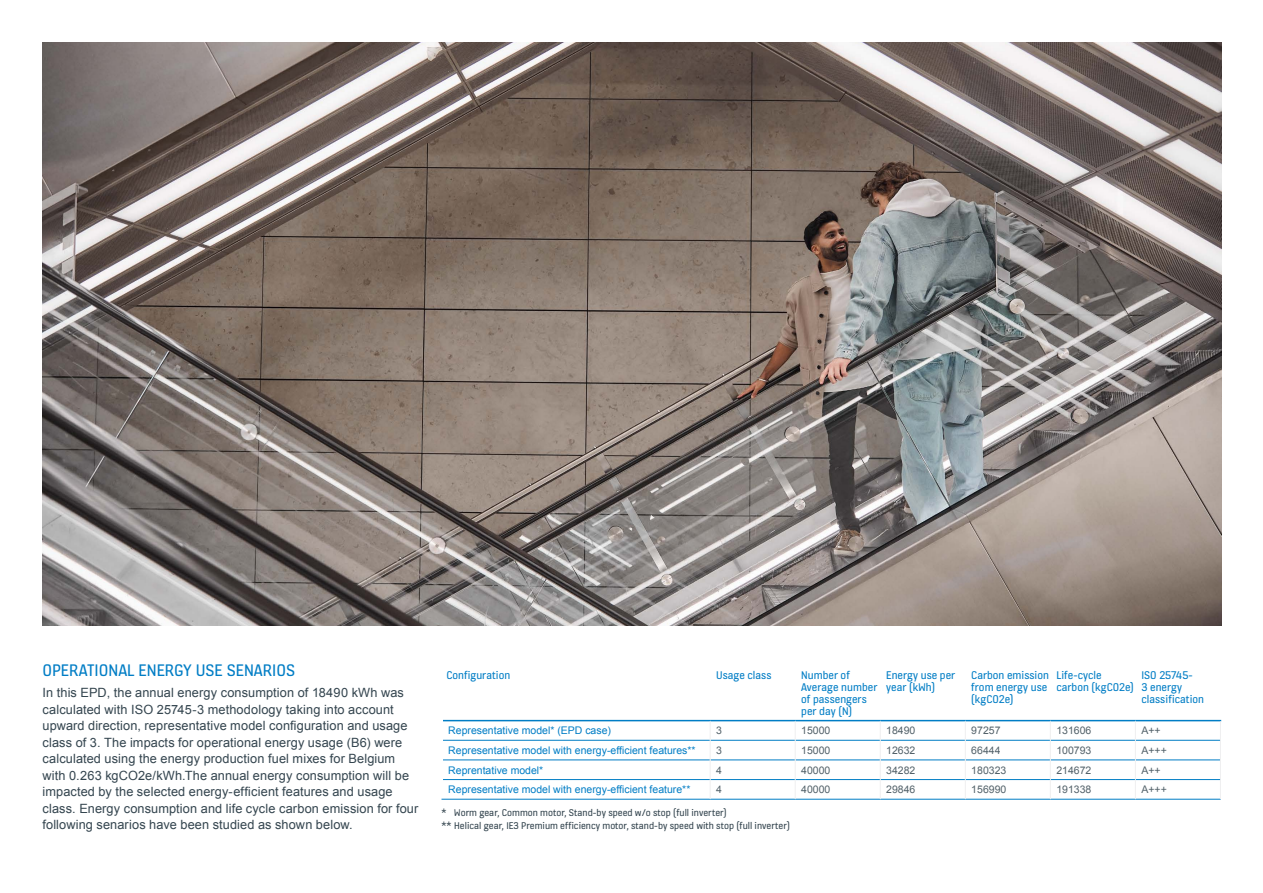
<style>
.page{position:relative;width:1263px;height:893px;background:#fff}
.page>*{position:absolute;margin:0;border:0;box-sizing:border-box;transform-origin:0 0}
.t1{font:18px "KONE Information";color:#007dc5}
.t2{font:12.75px/16.5px "Arial";letter-spacing:.01em;color:#34454f}
.t3{font:12px/12px "KONE Information";color:#007dc5}
.t4{font:10.5px "Arial";color:#007dc5}
.t5{font:10.5px/13.5px "KONE Information";color:#34454f}
.t6{font:10.5px "Arial";color:#526169}
</style>
<div class="page">
<hr style="left:443px;top:720px;width:267px;height:1px;background:#007dc5">
<hr style="left:710px;top:720px;width:85px;height:1px;background:#007dc5">
<hr style="left:795px;top:720px;width:85px;height:1px;background:#007dc5">
<hr style="left:880px;top:720px;width:85px;height:1px;background:#007dc5">
<hr style="left:965px;top:720px;width:85px;height:1px;background:#007dc5">
<hr style="left:1050px;top:720px;width:85px;height:1px;background:#007dc5">
<hr style="left:1135px;top:720px;width:86px;height:1px;background:#007dc5">
<hr style="left:443px;top:740px;width:267px;height:1px;background:#007dc5">
<hr style="left:443px;top:760px;width:267px;height:1px;background:#007dc5">
<hr style="left:443px;top:779px;width:267px;height:1px;background:#007dc5">
<hr style="left:441px;top:799px;width:269px;height:1px;background:#007dc5">
<hr style="left:710px;top:740px;width:85px;height:1px;background:#007dc5">
<hr style="left:795px;top:740px;width:85px;height:1px;background:#007dc5">
<hr style="left:880px;top:740px;width:85px;height:1px;background:#007dc5">
<hr style="left:965px;top:740px;width:85px;height:1px;background:#007dc5">
<hr style="left:1050px;top:740px;width:85px;height:1px;background:#007dc5">
<hr style="left:1135px;top:740px;width:85px;height:1px;background:#007dc5">
<hr style="left:710px;top:760px;width:85px;height:1px;background:#007dc5">
<hr style="left:795px;top:760px;width:85px;height:1px;background:#007dc5">
<hr style="left:880px;top:760px;width:85px;height:1px;background:#007dc5">
<hr style="left:965px;top:760px;width:85px;height:1px;background:#007dc5">
<hr style="left:1050px;top:760px;width:85px;height:1px;background:#007dc5">
<hr style="left:1135px;top:760px;width:85px;height:1px;background:#007dc5">
<hr style="left:710px;top:779px;width:85px;height:1px;background:#007dc5">
<hr style="left:795px;top:779px;width:85px;height:1px;background:#007dc5">
<hr style="left:880px;top:779px;width:85px;height:1px;background:#007dc5">
<hr style="left:965px;top:779px;width:85px;height:1px;background:#007dc5">
<hr style="left:1050px;top:779px;width:85px;height:1px;background:#007dc5">
<hr style="left:1135px;top:779px;width:85px;height:1px;background:#007dc5">
<hr style="left:710px;top:799px;width:85px;height:1px;background:#007dc5">
<hr style="left:795px;top:799px;width:85px;height:1px;background:#007dc5">
<hr style="left:880px;top:799px;width:85px;height:1px;background:#007dc5">
<hr style="left:965px;top:799px;width:85px;height:1px;background:#007dc5">
<hr style="left:1050px;top:799px;width:85px;height:1px;background:#007dc5">
<hr style="left:1135px;top:799px;width:86px;height:1px;background:#007dc5">
<svg style="left:710px;top:721px;width:1px;height:78px"></svg>
<svg style="left:795px;top:721px;width:1px;height:78px"></svg>
<svg style="left:880px;top:721px;width:1px;height:78px"></svg>
<svg style="left:965px;top:721px;width:1px;height:78px"></svg>
<svg style="left:1050px;top:721px;width:1px;height:78px"></svg>
<svg style="left:1135px;top:721px;width:1px;height:78px"></svg>
<svg style="left:1220px;top:721px;width:1px;height:78px"></svg>
<img style="left:43px;top:43px;width:1178px;height:582px">
<h1 class="t1" style="left:43px;top:658px;width:254px">OPERATIONAL ENERGY USE SENARIOS</h1>
<p class="t2" style="left:43px;top:685px;width:377px">In this EPD, the annual energy consumption of 18490 kWh was calculated with ISO 25745-3 methodology taking into account upward direction, representative model configuration and usage class of 3. The impacts for operational energy usage (B6) were calculated using the energy production fuel mixes for Belgium with 0.263 kgCO2e/kWh.The annual energy consumption will be impacted by the selected energy-efficient features and usage class. Energy consumption and life cycle carbon emission for four following senarios have been studied as shown below.</p>
<p class="t3" style="left:446px;top:669px;width:65px">Configuration</p>
<p class="t3" style="left:716px;top:669px;width:57px">Usage class</p>
<p class="t3" style="left:801px;top:669px;width:78px">Number of<br>Average number of passengers per day (N)</p>
<p class="t3" style="left:886px;top:669px;width:71px">Energy use per year (kWh)</p>
<p class="t3" style="left:971px;top:669px;width:79px">Carbon emission from energy use (kgCO2e)</p>
<p class="t3" style="left:1056px;top:669px;width:79px">Life-cycle carbon (kgCO2e)</p>
<p class="t3" style="left:1141px;top:669px;width:64px">ISO 25745-<br>3 energy classification</p>
<p class="t4" style="left:448px;top:724px;width:164px">Representative model* (EPD case)</p>
<p class="t6" style="left:716px;top:724px;width:7px">3</p>
<p class="t6" style="left:801px;top:724px;width:31px">15000</p>
<p class="t6" style="left:886px;top:724px;width:31px">18490</p>
<p class="t6" style="left:971px;top:724px;width:31px">97257</p>
<p class="t6" style="left:1056px;top:724px;width:37px">131606</p>
<p class="t6" style="left:1141px;top:724px;width:21px">A++</p>
<p class="t4" style="left:448px;top:743px;width:249px">Representative model with energy-efficient features**</p>
<p class="t6" style="left:716px;top:743px;width:7px">3</p>
<p class="t6" style="left:801px;top:743px;width:31px">15000</p>
<p class="t6" style="left:886px;top:743px;width:31px">12632</p>
<p class="t6" style="left:971px;top:743px;width:31px">66444</p>
<p class="t6" style="left:1056px;top:743px;width:37px">100793</p>
<p class="t6" style="left:1141px;top:743px;width:27px">A+++</p>
<p class="t4" style="left:448px;top:763px;width:97px">Reprentative model*</p>
<p class="t6" style="left:716px;top:763px;width:7px">4</p>
<p class="t6" style="left:801px;top:763px;width:31px">40000</p>
<p class="t6" style="left:886px;top:763px;width:31px">34282</p>
<p class="t6" style="left:971px;top:763px;width:37px">180323</p>
<p class="t6" style="left:1056px;top:763px;width:37px">214672</p>
<p class="t6" style="left:1141px;top:763px;width:21px">A++</p>
<p class="t4" style="left:448px;top:783px;width:244px">Representative model with energy-efficient feature**</p>
<p class="t6" style="left:716px;top:783px;width:7px">4</p>
<p class="t6" style="left:801px;top:783px;width:31px">40000</p>
<p class="t6" style="left:886px;top:783px;width:31px">29846</p>
<p class="t6" style="left:971px;top:783px;width:37px">156990</p>
<p class="t6" style="left:1056px;top:783px;width:37px">191338</p>
<p class="t6" style="left:1141px;top:783px;width:27px">A+++</p>
<p class="t5" style="left:441px;top:806px;width:350px">* Worm gear, Common motor, Stand-by speed w/o stop (full inverter)<br>** Helical gear, IE3 Premium efficiency motor, stand-by speed with stop (full inverter)</p>
</div>
